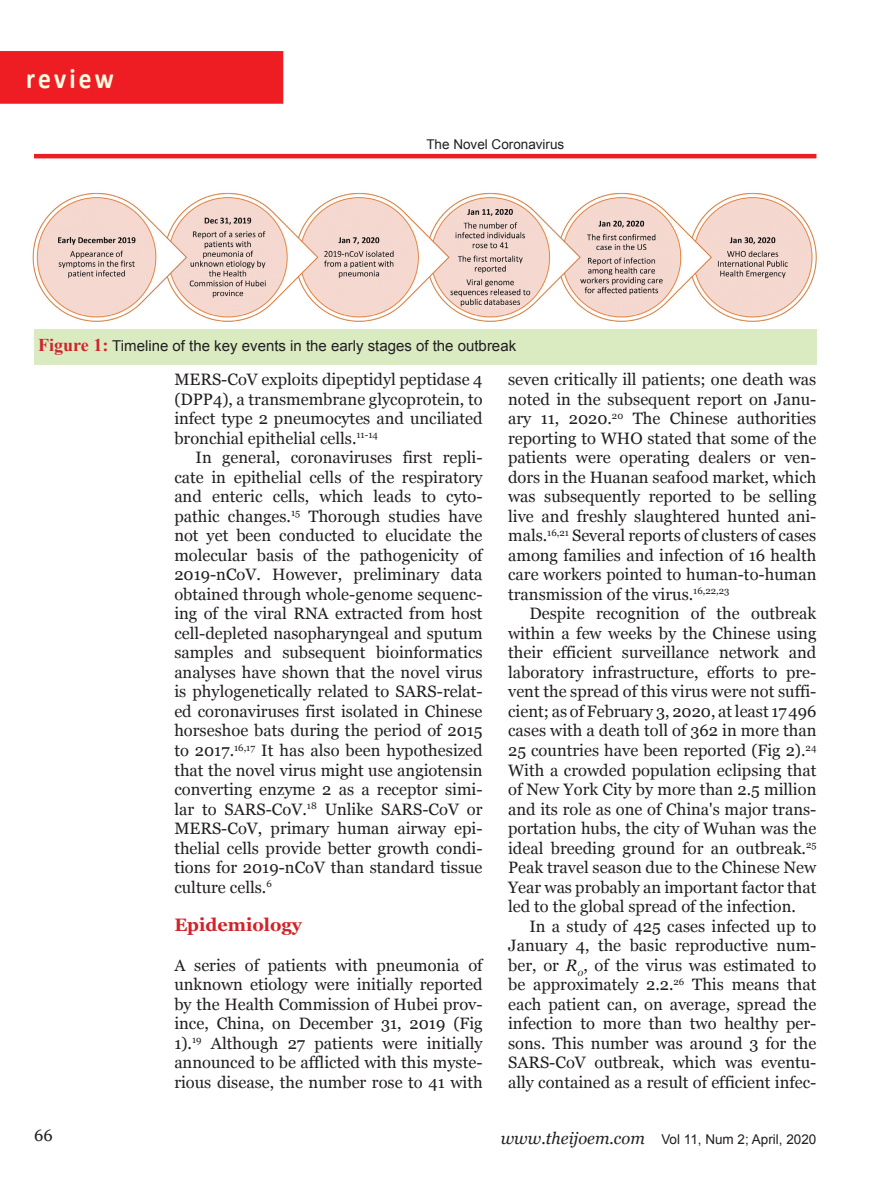
<style>
.page{position:relative;width:893px;height:1191px;background:#fff}
.page>*{position:absolute;margin:0;border:0;box-sizing:border-box;transform-origin:0 0}
.t1{font:700 28.8px "Calibri";letter-spacing:.125em;color:#fffce4;scale:.88 1}
.heading{font:700 18px "Georgia";color:#d1232a}
.body{font:16.5px/19.5px "Georgia";color:#231f20;text-align:justify}
.First_body{font:16.5px/19.5px "Georgia";color:#231f20;text-align:justify}
.Editorial{font:16.5px "Georgia";color:#231f20}
.Legend{font:15px "Arial";color:#231f20}
.Editorial-2{font:13.5px "Arial";color:#231f20}
.Running_Title{font:13.5px "Arial";color:#231f20}
.s1{font-family:"Times New Roman";font-weight:700;font-size:18px;color:#d1232a}
.s2{font-style:italic}
.s3{font-family:"Georgia";font-style:italic;font-size:16.5px}
</style>
<div class="page">
<hr style="left:34px;top:154px;width:782px;height:4px;background:#ee1d23">
<div style="left:0;top:51px;width:283px;height:53px;background:#ee1d23"></div>
<img style="left:32px;top:192px;width:784px;height:129px">
<div style="left:34px;top:329px;width:782px;height:35px;background:#daeac1"></div>
<h1 class="t1" style="left:26px;top:60px;width:101px">review</h1>
<p class="Running_Title" style="left:426px;top:136px;width:140px">The Novel Coronavirus</p>
<p class="Legend" style="left:38px;top:336px;width:479px"><span class="s1">Figure 1:</span> Timeline of the key events in the early stages of the outbreak</p>
<p class="body" style="left:174px;top:370px;width:310px">MERS-CoV exploits dipeptidyl peptidase 4 (DPP4), a transmembrane glycoprotein, to infect type 2 pneumocytes and unciliated bronchial epithelial cells.<sup>11-14</sup></p>
<p class="body" style="left:174px;top:448px;width:310px;text-indent:21px">In general, coronaviruses first repli&shy;cate in epithelial cells of the respiratory and enteric cells, which leads to cyto&shy;pathic changes.<sup>15</sup> Thorough studies have not yet been conducted to elucidate the molecular basis of the pathogenicity of 2019-nCoV. However, preliminary data obtained through whole-genome sequenc&shy;ing of the viral RNA extracted from host cell-depleted nasopharyngeal and sputum samples and subsequent bioinformatics analyses have shown that the novel virus is phylogenetically related to SARS-relat&shy;ed coronaviruses first isolated in Chinese horseshoe bats during the period of 2015 to 2017.<sup>16,17</sup> It has also been hypothesized that the novel virus might use angiotensin converting enzyme 2 as a receptor simi&shy;lar to SARS-CoV.<sup>18</sup> Unlike SARS-CoV or MERS-CoV, primary human airway epi&shy;thelial cells provide better growth condi&shy;tions for 2019-nCoV than standard tissue culture cells.<sup>6</sup></p>
<p class="heading" style="left:174px;top:915px;width:129px">Epidemiology</p>
<p class="First_body" style="left:174px;top:955px;width:310px">A series of patients with pneumonia of unknown etiology were initially reported by the Health Commission of Hubei prov&shy;ince, China, on December 31, 2019 (Fig 1).<sup>19</sup> Although 27 patients were initially announced to be afflicted with this myste&shy;rious disease, the number rose to 41 with</p>
<p class="First_body" style="left:508px;top:370px;width:310px">seven critically ill patients; one death was noted in the subsequent report on Janu&shy;ary 11, 2020.<sup>20</sup> The Chinese authorities reporting to WHO stated that some of the patients were operating dealers or ven&shy;dors in the Huanan seafood market, which was subsequently reported to be selling live and freshly slaughtered hunted ani&shy;mals.<sup>16,21</sup> Several reports of clusters of cases among families and infection of 16 health care workers pointed to human-to-human transmission of the virus.<sup>16,22,23</sup></p>
<p class="body" style="left:508px;top:604px;width:310px;text-indent:21px">Despite recognition of the outbreak within a few weeks by the Chinese using their efficient surveillance network and laboratory infrastructure, efforts to pre&shy;vent the spread of this virus were not suffi&shy;cient; as of February 3, 2020, at least 17496 cases with a death toll of 362 in more than 25 countries have been reported (Fig 2).<sup>24<br></sup>With a crowded population eclipsing that of New York City by more than 2.5 million and its role as one of China's major trans&shy;portation hubs, the city of Wuhan was the ideal breeding ground for an outbreak.<sup>25<br></sup>Peak travel season due to the Chinese New Year was probably an important factor that led to the global spread of the infection.</p>
<p class="body" style="left:508px;top:916px;width:310px;text-indent:21px">In a study of 425 cases infected up to January 4, the basic reproductive num&shy;ber, or <span class="s2">R</span><sub>0</sub>, of the virus was estimated to be approximately 2.2.<sup>26</sup> This means that each patient can, on average, spread the infection to more than two healthy per&shy;sons. This number was around 3 for the SARS-CoV outbreak, which was eventu&shy;ally contained as a result of efficient infec-</p>
<p class="Editorial" style="left:34px;top:1126px;width:20px">66</p>
<p class="Editorial-2" style="left:501px;top:1130px;width:317px"><span class="s3">www.theijoem.com</span> Vol 11, Num 2; April, 2020</p>
</div>
